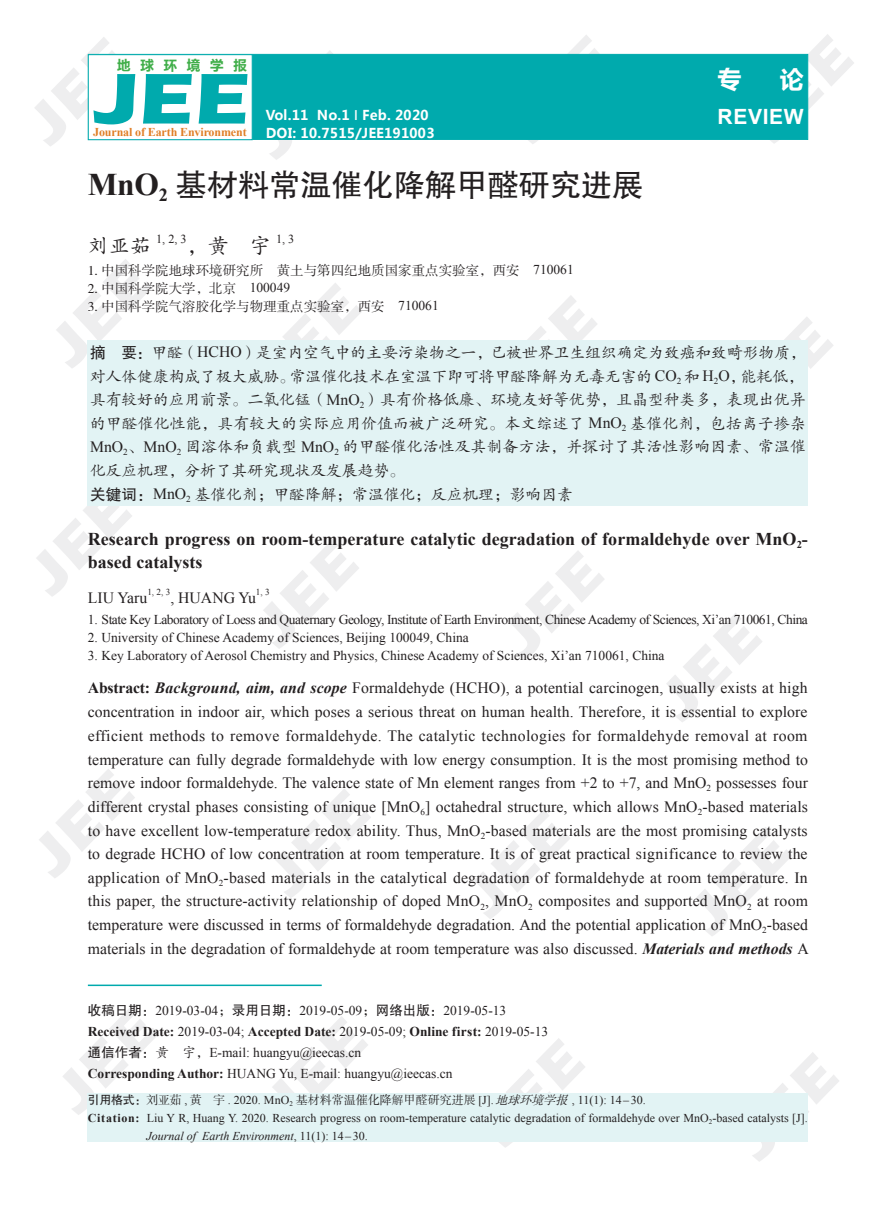
<style>
.page{position:relative;width:893px;height:1212px;background:#fff}
.page>*{position:absolute;margin:0;border:0;box-sizing:border-box;transform-origin:0 0}
.t1{font:700 74.4px "Eras ITC";color:#00aaad;scale:1.14 1}
.t2{font:31.5px "FZHTJW GB1 0";letter-spacing:-.01em;color:#231f20}
.t3{font:700 24px "Microsoft Ya Hei";color:#fff}
.t4{font:700 21px "Arial";letter-spacing:.03em;color:#fff}
.t5{font:21px "FZKTK GBK1 0";color:#231f20}
.t6{font:700 18px/23.5px "Times New Roman";color:#231f20}
.t7{font:15.75px/23.7px "Times New Roman";color:#231f20;text-align:justify}
.t8{font:15.75px/23.5px "FZKTK GBK1 0";color:#231f20}
.t9{font:13.5px/21px "Times New Roman";color:#231f20}
.t10{font:13.5px "Times New Roman";letter-spacing:-.035em;color:#231f20}
.t11{font:13.5px "FZSSJW GB1 0";color:#231f20}
.t12{font:700 13.5px "Microsoft Ya Hei";letter-spacing:.01em;color:#fff}
.t13{font:700 13.5px "Microsoft Ya Hei";letter-spacing:.725em;color:#40ae49}
.t14{font:12.3px "Times New Roman";color:#231f20}
.t15{font:12px "Times New Roman";color:#231f20}
.t16{font:italic 12px "Times New Roman";color:#231f20}
.t17{font:700 12px "Times New Roman";letter-spacing:-.01em;color:#e07e26}
.t18{font:9.15px "Times New Roman";color:#231f20}
.s1{font-family:"Times New Roman";font-weight:700}
.s2{font-family:"Times New Roman"}
.s3{font-family:"FZHTJW GB1 0"}
.s4{font-weight:700}
.s5{font-weight:700;font-style:italic}
.s6{font-family:"FZKTK GBK1 0"}
.s7{font-family:"FZSSJW GB1 0"}
.s8{font-family:"FZSSJW GB1 0";font-style:italic}
.s9{font-style:normal}
</style>
<div class="page">
<div style="left:88px;top:1094px;width:720px;height:48px;background:#e2f3f4"></div>
<hr style="left:88px;top:984px;width:234px;height:2px;background:#00aaad">
<div style="left:88px;top:54px;width:720px;height:86px;background:#00aaad;border:1px solid #00aaad"></div>
<div style="left:88px;top:54px;width:165px;height:86px;background:#fff;border:1px solid #00aaad"></div>
<div style="left:88px;top:340px;width:720px;height:166px;background:#e2f3f4"></div>
<svg style="left:92px;top:53px;width:266px;height:88px"></svg>
<svg style="left:745px;top:53px;width:64px;height:87px"></svg>
<svg style="left:87px;top:1093px;width:73px;height:23px"></svg>
<svg style="left:260px;top:1093px;width:110px;height:1px"></svg>
<svg style="left:477px;top:1093px;width:110px;height:1px"></svg>
<svg style="left:731px;top:1093px;width:77px;height:1px"></svg>
<p class="t13" style="left:117px;top:55px;width:131px">地球环境学报</p>
<h1 class="t1" style="left:95px;top:56px;width:137px">JEE</h1>
<p class="t17" style="left:93px;top:123px;width:155px">Journal of Earth Environment</p>
<h3 class="t3" style="left:718px;top:62px;width:25px">专</h3>
<h3 class="t3" style="left:780px;top:62px;width:25px">论</h3>
<p class="t12" style="left:266px;top:106px;width:165px">Vol.11 No.1 Feb. 2020</p>
<h3 class="t4" style="left:718px;top:103px;width:88px">REVIEW</h3>
<p class="t12" style="left:266px;top:124px;width:170px">DOI: 10.7515/JEE191003</p>
<h2 class="t2" style="left:88px;top:168px;width:557px"><span class="s1">MnO</span><sub>2</sub> 基材料常温催化降解甲醛研究进展</h2>
<h3 class="t5" style="left:88px;top:235px;width:65px">刘亚茹</h3>
<p class="t14" style="left:156px;top:230px;width:32px">1, 2, 3</p>
<h3 class="t5" style="left:187px;top:235px;width:86px">，黄 宇</h3>
<p class="t14" style="left:276px;top:230px;width:20px">1, 3</p>
<p class="t11" style="left:88px;top:263px;width:487px">1. 中国科学院地球环境研究所 黄土与第四纪地质国家重点实验室，西安 <span class="s2">710061</span></p>
<p class="t11" style="left:88px;top:281px;width:204px">2. 中国科学院大学，北京 <span class="s2">100049</span></p>
<p class="t11" style="left:88px;top:299px;width:352px">3. 中国科学院气溶胶化学与物理重点实验室，西安 <span class="s2">710061</span></p>
<p class="t8" style="left:90px;top:341px;width:717px"><span class="s3">摘 要：</span>甲醛（<span class="s2">HCHO</span>）是室内空气中的主要污染物之一，已被世界卫生组织确定为致癌和致畸形物质，对人体健康构成了极大威胁。常温催化技术在室温下即可将甲醛降解为无毒无害的 <span class="s2">CO</span><sub>2</sub> 和 <span class="s2">H</span><sub>2</sub><span class="s2">O</span>，能耗低，具有较好的应用前景。二氧化锰（<span class="s2">MnO</span><sub>2</sub>）具有价格低廉、环境友好等优势，且晶型种类多，表现出优异的甲醛催化性能，具有较大的实际应用价值而被广泛研究。本文综述了 <span class="s2">MnO</span><sub>2</sub> 基催化剂，包括离子掺杂<span class="s2">MnO</span><sub>2</sub>、<span class="s2">MnO</span><sub>2</sub> 固溶体和负载型 <span class="s2">MnO</span><sub>2</sub> 的甲醛催化活性及其制备方法，并探讨了其活性影响因素、常温催化反应机理，分析了其研究现状及发展趋势。<br><span class="s3">关键词：</span><span class="s2">MnO</span><sub>2</sub> 基催化剂；甲醛降解；常温催化；反应机理；影响因素</p>
<p class="t6" style="left:88px;top:526px;width:721px">Research progress on room-temperature catalytic degradation of formaldehyde over MnO<sub>2</sub>- based catalysts</p>
<p class="t7" style="left:88px;top:585px;width:61px">LIU Yaru</p>
<p class="t18" style="left:147px;top:586px;width:24px">1, 2, 3</p>
<p class="t7" style="left:170px;top:585px;width:87px">, HUANG Yu</p>
<p class="t18" style="left:256px;top:586px;width:15px">1, 3</p>
<p class="t10" style="left:88px;top:611px;width:722px">1. State Key Laboratory of Loess and Quaternary Geology, Institute of Earth Environment, Chinese Academy of Sciences, Xi’an 710061, China</p>
<p class="t9" style="left:88px;top:627px;width:382px">2. University of Chinese Academy of Sciences, Beijing 100049, China</p>
<p class="t9" style="left:88px;top:645px;width:578px">3. Key Laboratory of Aerosol Chemistry and Physics, Chinese Academy of Sciences, Xi’an 710061, China</p>
<p class="t7" style="left:88px;top:676px;width:722px"><span class="s4">Abstract:</span> <span class="s5">Background, aim, and scope</span> Formaldehyde (HCHO), a potential carcinogen, usually exists at high concentration in indoor air, which poses a serious threat on human health. Therefore, it is essential to explore efficient methods to remove formaldehyde. The catalytic technologies for formaldehyde removal at room temperature can fully degrade formaldehyde with low energy consumption. It is the most promising method to remove indoor formaldehyde. The valence state of Mn element ranges from +2 to +7, and MnO<sub>2</sub> possesses four different crystal phases consisting of unique [MnO<sub>6</sub>] octahedral structure, which allows MnO<sub>2</sub>-based materials to have excellent low-temperature redox ability. Thus, MnO<sub>2</sub>-based materials are the most promising catalysts to degrade HCHO of low concentration at room temperature. It is of great practical significance to review the application of MnO<sub>2</sub>-based materials in the catalytical degradation of formaldehyde at room temperature. In this paper, the structure-activity relationship of doped MnO<sub>2</sub>, MnO<sub>2</sub> composites and supported MnO<sub>2</sub> at room temperature were discussed in terms of formaldehyde degradation. And the potential application of MnO<sub>2</sub>-based materials in the degradation of formaldehyde at room temperature was also discussed. <span class="s5">Materials and methods</span> A</p>
<p class="t9" style="left:88px;top:999px;width:462px"><span class="s3">收稿日期：</span>2019-03-04<span class="s6">；</span><span class="s3">录用日期：</span>2019-05-09<span class="s6">；</span><span class="s3">网络出版：</span>2019-05-13<br><span class="s4">Received Date:</span> 2019-03-04; <span class="s4">Accepted Date:</span> 2019-05-09; <span class="s4">Online first:</span> 2019-05-13<span class="s3">通信作者：</span><span class="s6">黄 宇，</span>E-mail: huangyu@ieecas.cn<br><span class="s4">Corresponding Author:</span> HUANG Yu, E-mail: huangyu@ieecas.cn</p>
<p class="t15" style="left:88px;top:1092px;width:559px"><span class="s3">引用格式：</span><span class="s7">刘亚茹</span> , <span class="s7">黄 宇</span> . 2020. MnO<sub>2</sub> <span class="s7">基材料常温催化降解甲醛研究进展 [</span>J]. <span class="s8">地球环境学报</span>, 11(1): 14–30.</p>
<p class="t15" style="left:88px;top:1110px;width:721px"><span class="s4">Citation:</span> Liu Y R, Huang Y. 2020. Research progress on room-temperature catalytic degradation of formaldehyde over MnO<sub>2</sub>-based catalysts [J].</p>
<p class="t16" style="left:146px;top:1127px;width:223px">Journal of Earth Environment<span class="s9">, 11(1): 14–30.</span></p>
</div>
